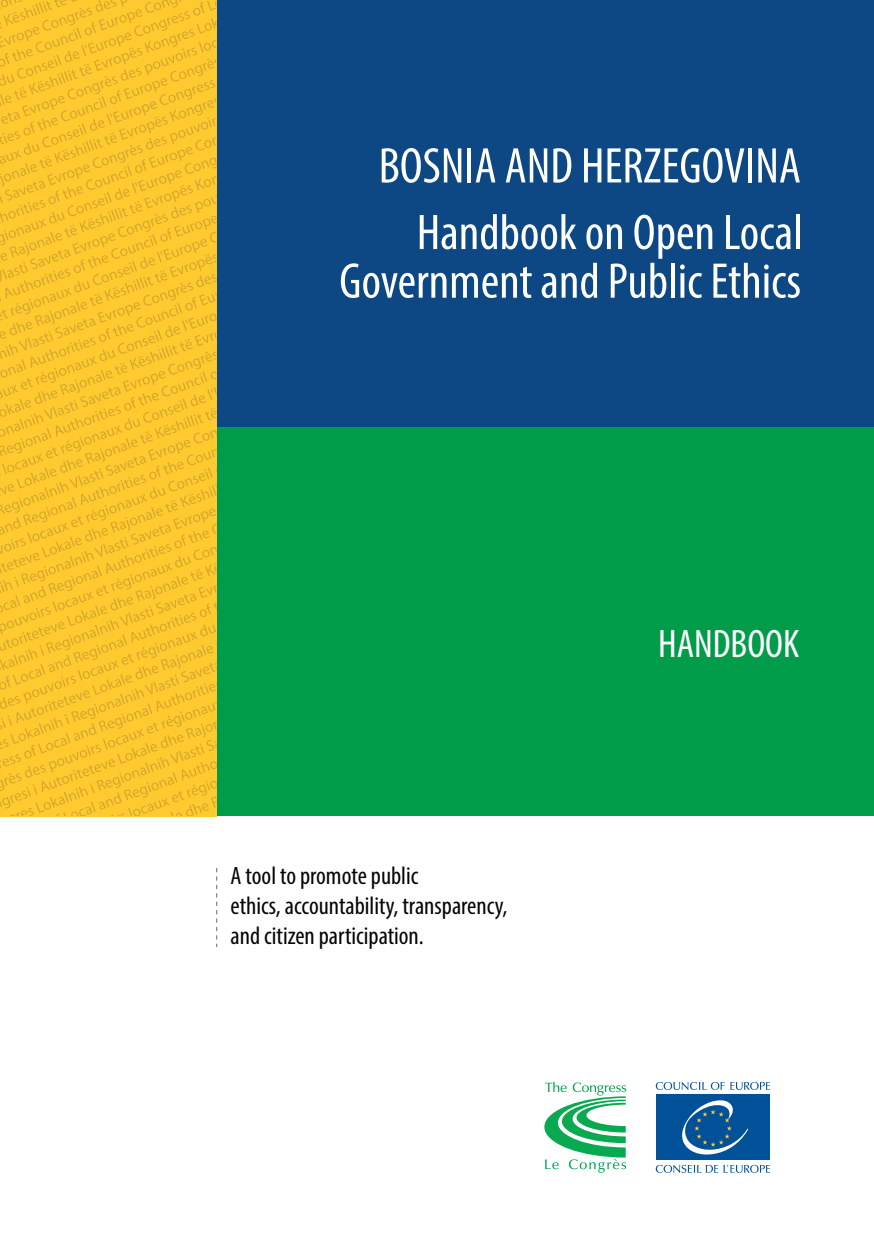
<style>
.page{position:relative;width:874px;height:1241px;background:#fff}
.page>*{position:absolute;margin:0;border:0;box-sizing:border-box;transform-origin:0 0}
.t1{font:condensed 50.4px/66.5px "Myriad Pro";color:#fff;text-align:right}
.t2{font:condensed 39.9px "Myriad Pro";color:#fff}
.t3{font:condensed 25.2px/29.9px "Myriad Pro";color:#040504}
</style>
<div class="page">
<svg style="left:216px;top:868px;width:1px;height:78px"></svg>
<div style="left:216px;top:0;width:657px;height:427px;background:#0d4884"></div>
<div style="left:216px;top:427px;width:657px;height:388px;background:#009c49"></div>
<svg style="left:544px;top:1082px;width:82px;height:90px"></svg>
<svg style="left:730px;top:1081px;width:39px;height:8px"></svg>
<svg style="left:655px;top:1082px;width:69px;height:7px"></svg>
<svg style="left:723px;top:1164px;width:46px;height:8px"></svg>
<svg style="left:655px;top:1164px;width:62px;height:8px"></svg>
<div style="left:656px;top:1094px;width:113px;height:66px;background:#005198"></div>
<svg style="left:682px;top:1100px;width:66px;height:54px"></svg>
<svg style="left:0;top:0;width:216px;height:815px;background:#f8c42e"></svg>
<p class="t1" style="left:378px;top:132px;width:425px">BOSNIA AND HERZEGOVINA<br>Handbook on Open Local</p>
<p class="t1" style="left:339px;top:247px;width:463px">Government and Public Ethics</p>
<p class="t3" style="left:230px;top:860px;width:278px">A tool to promote public<br>ethics, accountability, transparency, and citizen participation.</p>
<p class="t2" style="left:657px;top:620px;width:143px">HANDBOOK</p>
</div>
